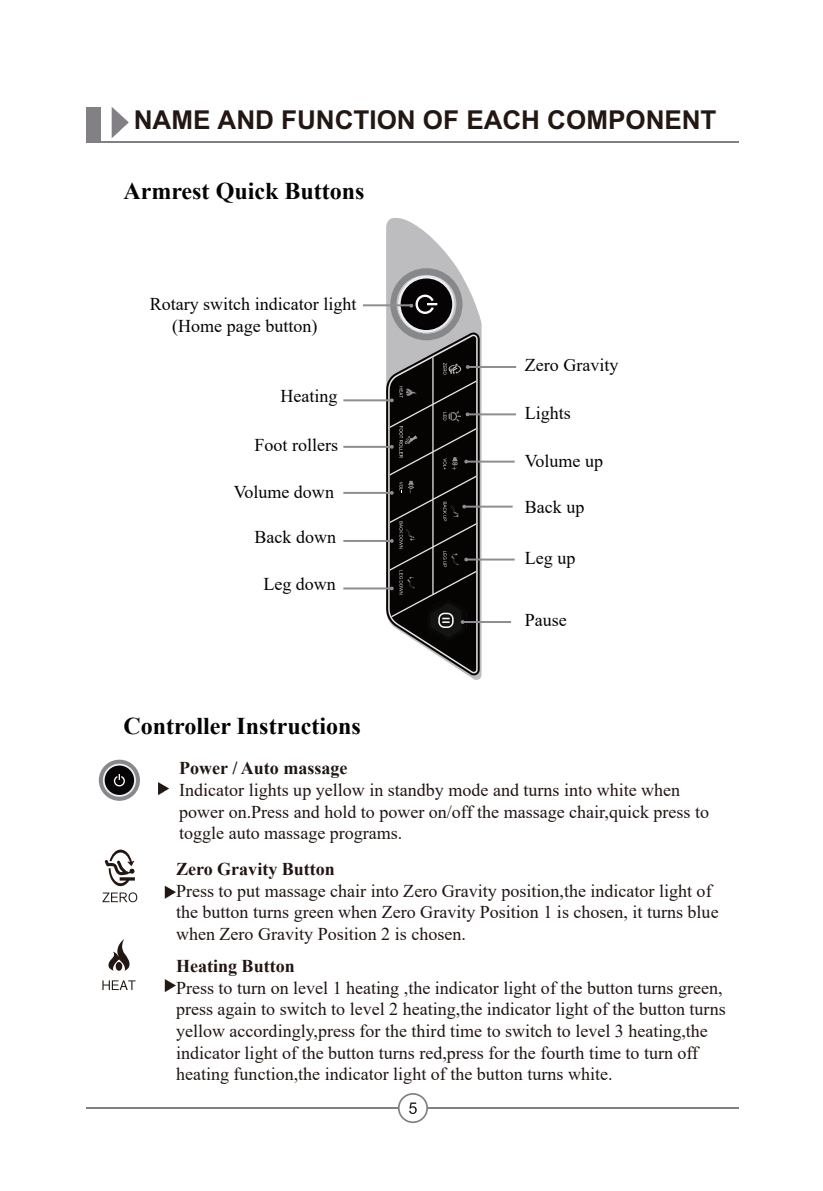
<style>
.page{position:relative;width:823px;height:1191px;background:#fff}
.page>*{position:absolute;margin:0;border:0;box-sizing:border-box;transform-origin:0 0}
.t1{font:700 26px "Arial";color:#221713}
.t2{font:700 24px "Times New Roman";color:#030303}
.t3{font:18px/21.6px "Times New Roman";color:#211512}
.t4{font:18px/21.6px "Times New Roman";color:#060303}
.t5{font:700 18px "Times New Roman";color:#211512}
.t6{font:7.8px "FZHTJW GB1 0";color:#929397}
</style>
<div class="page">
<hr style="left:87px;top:1107px;width:651px;height:2px;background:#828085">
<div style="left:398px;top:1093px;width:29px;height:29px;background:#fff;border-radius:50%"></div>
<div style="left:397px;top:1093px;width:31px;height:30px;border:2px solid #828085;border-radius:50%"></div>
<svg style="left:409px;top:1102px;width:7px;height:12px"></svg>
<hr style="left:87px;top:141px;width:651px;height:2px;background:#828085">
<div style="left:87px;top:107px;width:14px;height:35px;background:#828085"></div>
<svg style="left:112px;top:107px;width:17px;height:31px"></svg>
<svg style="left:386px;top:217px;width:95px;height:463px;fill:#bebdbf"></svg>
<hr style="left:467px;top:366px;width:49px;height:2px;background:#8f8d91">
<hr style="left:467px;top:413px;width:48px;height:2px;background:#8f8d91">
<hr style="left:466px;top:460px;width:48px;height:2px;background:#8f8d91">
<hr style="left:464px;top:505px;width:48px;height:2px;background:#8f8d91">
<hr style="left:466px;top:558px;width:48px;height:2px;background:#8f8d91">
<hr style="left:462px;top:621px;width:48px;height:2px;background:#8f8d91">
<hr style="left:343px;top:399px;width:48px;height:2px;background:#8f8d91">
<hr style="left:343px;top:446px;width:48px;height:2px;background:#8f8d91">
<hr style="left:343px;top:492px;width:48px;height:2px;background:#8f8d91">
<hr style="left:343px;top:540px;width:48px;height:2px;background:#8f8d91">
<hr style="left:343px;top:587px;width:48px;height:2px;background:#8f8d91">
<div style="left:390px;top:268px;width:72px;height:72px;background:#86888c;border-radius:50%"></div>
<hr style="left:363px;top:304px;width:48px;height:2px;background:#8f8d91">
<svg style="left:385px;top:275px;width:95px;height:402px;background:#434142"></svg>
<svg style="left:165px;top:979px;width:11px;height:13px"></svg>
<svg style="left:108px;top:939px;width:22px;height:31px"></svg>
<svg style="left:102px;top:980px;width:33px;height:10px"></svg>
<svg style="left:165px;top:886px;width:11px;height:12px"></svg>
<svg style="left:158px;top:782px;width:11px;height:13px"></svg>
<svg style="left:102px;top:892px;width:35px;height:10px"></svg>
<svg style="left:105px;top:849px;width:30px;height:37px"></svg>
<svg style="left:99px;top:759px;width:41px;height:42px"></svg>
<svg style="left:103px;top:763px;width:33px;height:34px"></svg>
<div style="left:105px;top:765px;width:29px;height:30px;background:#050303;border-radius:50%"></div>
<svg style="left:114px;top:774px;width:11px;height:12px"></svg>
<h1 class="t1" style="left:134px;top:105px;width:584px">NAME AND FUNCTION OF EACH COMPONENT</h1>
<h2 class="t2" style="left:123px;top:174px;width:242px">Armrest Quick Buttons</h2>
<p class="t4" style="left:172px;top:293px;width:185px;text-indent:-22px">Rotary switch indicator light (Home page button)</p>
<p class="t4" style="left:280px;top:385px;width:58px">Heating</p>
<p class="t4" style="left:254px;top:434px;width:85px">Foot rollers</p>
<p class="t4" style="left:233px;top:481px;width:102px">Volume down</p>
<p class="t4" style="left:254px;top:526px;width:83px">Back down</p>
<p class="t4" style="left:263px;top:572px;width:74px">Leg down</p>
<h2 class="t2" style="left:123px;top:708px;width:239px">Controller Instructions</h2>
<p class="t6" style="left:415px;top:489px;width:6px;rotate:90deg">-</p>
<p class="t6" style="left:459px;top:466px;width:6px;rotate:90deg">+</p>
<p class="t4" style="left:524px;top:354px;width:95px">Zero Gravity</p>
<p class="t4" style="left:524px;top:402px;width:48px">Lights</p>
<p class="t4" style="left:524px;top:449px;width:80px">Volume up</p>
<p class="t4" style="left:524px;top:495px;width:61px">Back up</p>
<p class="t4" style="left:524px;top:546px;width:52px">Leg up</p>
<p class="t4" style="left:524px;top:609px;width:43px">Pause</p>
<p class="t5" style="left:179px;top:755px;width:170px">Power / Auto massage</p>
<p class="t3" style="left:179px;top:778px;width:531px">Indicator lights up yellow in standby mode and turns into white when power on.Press and hold to power on/off the massage chair,quick press to toggle auto massage programs.</p>
<p class="t5" style="left:176px;top:856px;width:160px">Zero Gravity Button</p>
<p class="t3" style="left:176px;top:879px;width:543px">Press to put massage chair into Zero Gravity position,the indicator light of the button turns green when Zero Gravity Position 1 is chosen, it turns blue when Zero Gravity Position 2 is chosen.</p>
<p class="t5" style="left:176px;top:953px;width:120px">Heating Button</p>
<p class="t3" style="left:176px;top:976px;width:550px">Press to turn on level 1 heating ,the indicator light of the button turns green, press again to switch to level 2 heating,the indicator light of the button turns yellow accordingly,press for the third time to switch to level 3 heating,the indicator light of the button turns red,press for the fourth time to turn off heating function,the indicator light of the button turns white.</p>
</div>
